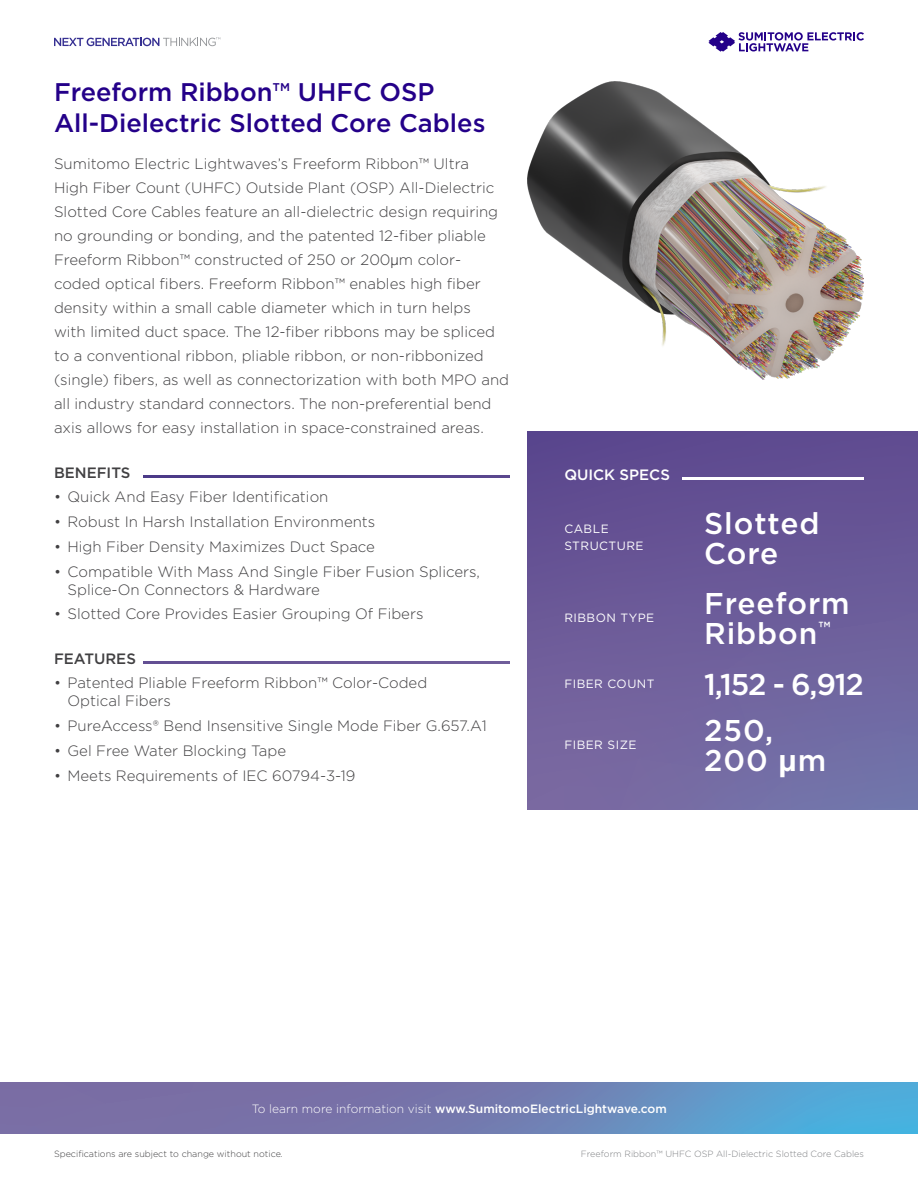
<style>
.page{position:relative;width:918px;height:1188px;background:#fff}
.page>*{position:absolute;margin:0;border:0;box-sizing:border-box;transform-origin:0 0}
.t1{font:500 30px/30px "Gotham";letter-spacing:.03em;color:#fff}
.t2{font:500 30px/46px "Gotham";letter-spacing:-.04em;color:#fff}
.t3{font:500 25.5px/30.6px "Gotham";color:#240089}
.t4{font:300 15px/24px "Gotham";color:#414042}
.t5{font:500 15px "Gotham";color:#414042}
.t6{font:500 15px "Gotham";color:#fff}
.t7{font:500 12px "Gotham";color:#fff}
.t8{font:12px/16.5px "Gotham";letter-spacing:.04em;color:#fff}
.t9{font:300 9px "Gotham";color:#808285}
.t10{font:300 9px "Gotham";color:#414042}
.s1{font-family:"Helvetica LT Std"}
.s2{font-family:"Helvetica LT Std";font-weight:700}
.s3{font-weight:300}
</style>
<div class="page">
<hr style="left:144px;top:662px;width:365px;height:2px;background:#695696">
<hr style="left:144px;top:476px;width:365px;height:2px;background:#52408b">
<div style="left:527px;top:431px;width:391px;height:379px;background:linear-gradient(to bottom,#5e488e,#7970a6)"></div>
<hr style="left:683px;top:477px;width:181px;height:3px;background:#fff">
<img style="left:527px;top:81px;width:337px;height:298px">
<svg style="left:0;top:1082px;width:918px;height:52px;background:#6c83b6"></svg>
<svg style="left:708px;top:32px;width:156px;height:20px"></svg>
<svg style="left:54px;top:37px;width:166px;height:9px"></svg>
<h2 class="t3" style="left:54px;top:77px;width:433px">Freeform Ribbon™ UHFC OSP<br>All-Dielectric Slotted Core Cables</h2>
<p class="t4" style="left:54px;top:152px;width:457px">Sumitomo Electric Lightwaves’s Freeform Ribbon™ Ultra<br>High Fiber Count (UHFC) Outside Plant (OSP) All-Dielectric Slotted Core Cables feature an all-dielectric design requiring no grounding or bonding, and the patented 12-fiber pliable Freeform Ribbon™ constructed of 250 or 200<span class="s1">μ</span>m color&shy;coded optical fibers. Freeform Ribbon™ enables high fiber density within a small cable diameter which in turn helps<br>with limited duct space. The 12-fiber ribbons may be spliced to a conventional ribbon, pliable ribbon, or non-ribbonized (single) fibers, as well as connectorization with both MPO and all industry standard connectors. The non-preferential bend axis allows for easy installation in space-constrained areas.</p>
<p class="t5" style="left:54px;top:463px;width:78px">BENEFITS</p>
<p class="t4" style="left:54px;top:485px;width:276px">• Quick And Easy Fiber Identification</p>
<p class="t4" style="left:54px;top:510px;width:323px">• Robust In Harsh Installation Environments</p>
<p class="t4" style="left:54px;top:534px;width:323px">• High Fiber Density Maximizes Duct Space</p>
<p class="t4" style="left:68px;top:562px;width:414px;line-height:18px;text-indent:-14px">• Compatible With Mass And Single Fiber Fusion Splicers,<br>Splice-On Connectors &amp; Hardware</p>
<p class="t4" style="left:54px;top:602px;width:371px">• Slotted Core Provides Easier Grouping Of Fibers</p>
<p class="t5" style="left:54px;top:649px;width:83px">FEATURES</p>
<p class="t4" style="left:68px;top:674px;width:361px;line-height:18px;text-indent:-14px">• Patented Pliable Freeform Ribbon™ Color-Coded<br>Optical Fibers</p>
<p class="t4" style="left:54px;top:714px;width:434px">• PureAccess® Bend Insensitive Single Mode Fiber G.657.A1</p>
<p class="t4" style="left:54px;top:738px;width:234px">• Gel Free Water Blocking Tape</p>
<p class="t4" style="left:54px;top:763px;width:303px">• Meets Requirements of IEC 60794-3-19</p>
<p class="t6" style="left:564px;top:465px;width:107px">QUICK SPECS</p>
<p class="t8" style="left:564px;top:521px;width:81px">CABLE<br>STRUCTURE</p>
<p class="t8" style="left:564px;top:609px;width:91px">RIBBON TYPE</p>
<p class="t8" style="left:564px;top:675px;width:92px">FIBER COUNT</p>
<p class="t8" style="left:564px;top:736px;width:74px">FIBER SIZE</p>
<h1 class="t1" style="left:704px;top:508px;width:117px">Slotted<br>Core</h1>
<h1 class="t1" style="left:704px;top:588px;width:147px">Freeform<br>Ribbon<sup>™</sup></h1>
<h1 class="t2" style="left:704px;top:661px;width:161px">1,152 - 6,912<br>250,</h1>
<h1 class="t1" style="left:704px;top:745px;width:124px">200 <span class="s2">μ</span>m</h1>
<p class="t7" style="left:252px;top:1101px;width:417px"><span class="s3">To learn more information visit</span> www.SumitomoElectricLightwave.com</p>
<p class="t9" style="left:581px;top:1148px;width:285px">Freeform Ribbon™ UHFC OSP All-Dielectric Slotted Core Cables</p>
<p class="t10" style="left:54px;top:1148px;width:230px">Specifications are subject to change without notice.</p>
</div>
